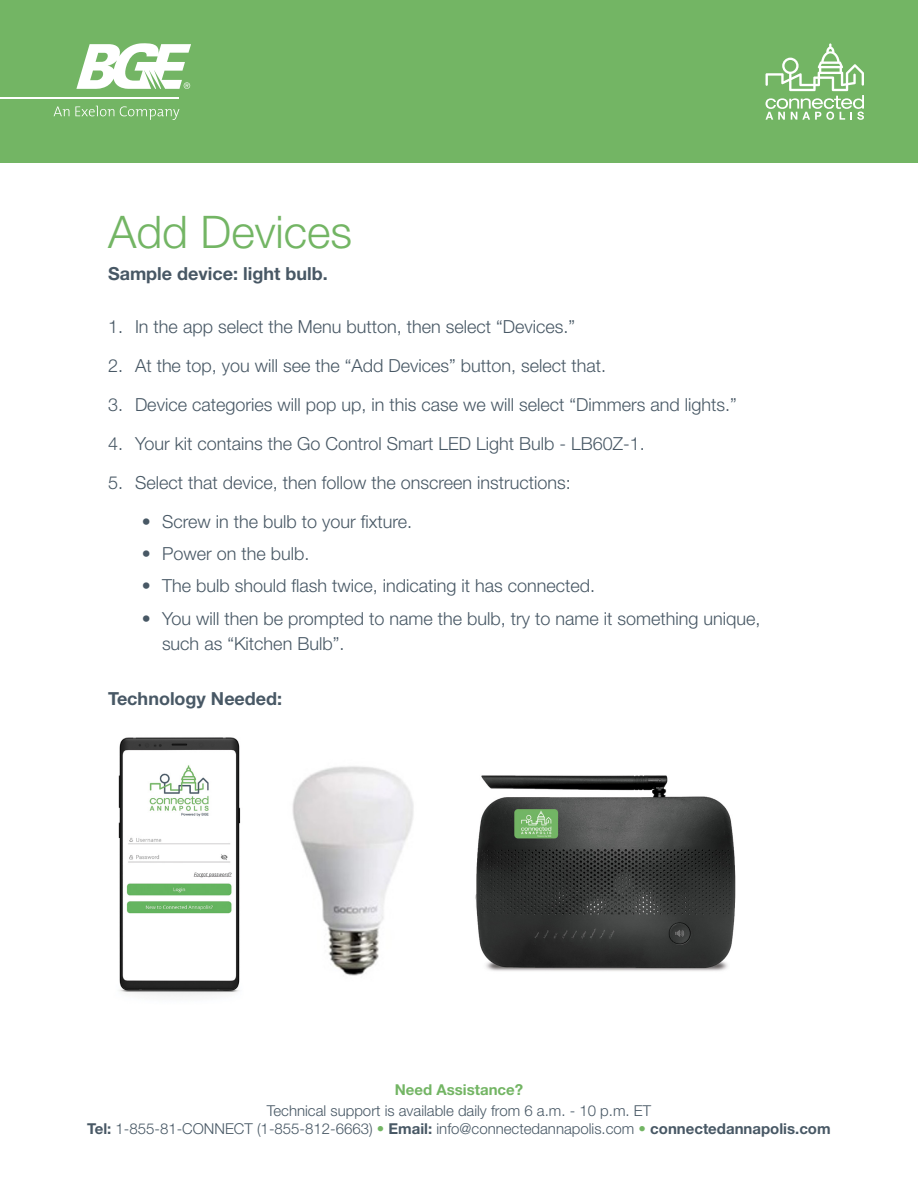
<style>
.page{position:relative;width:918px;height:1188px;background:#fff}
.page>*{position:absolute;margin:0;border:0;box-sizing:border-box;transform-origin:0 0}
.t1{font:300 45px "Helvetica Neue LT Std";color:#73b564}
.t2{font:300 18px/25.5px "Helvetica Neue LT Std";color:#485865}
.t3{font:700 18px "Helvetica Neue LT Std";color:#485865}
.t4{font:300 15px/18px "Helvetica Neue LT Std";color:#485865;text-align:center}
.t5{font:700 15px "Helvetica Neue LT Std";color:#73b564}
.s1{font-weight:700}
.s2{color:#73b564}
</style>
<div class="page">
<div style="left:0;top:0;width:918px;height:163px;background:#73b564"></div>
<svg style="left:766px;top:43px;width:98px;height:77px"></svg>
<hr style="left:0;top:97px;width:179px;height:1px;background:#fff">
<svg style="left:54px;top:106px;width:15px;height:10px"></svg>
<svg style="left:75px;top:106px;width:39px;height:10px"></svg>
<svg style="left:120px;top:106px;width:59px;height:14px"></svg>
<svg style="left:76px;top:43px;width:115px;height:46px"></svg>
<img style="left:118px;top:737px;width:123px;height:259px">
<img style="left:292px;top:766px;width:122px;height:210px">
<img style="left:475px;top:775px;width:261px;height:196px">
<h1 class="t1" style="left:108px;top:205px;width:246px">Add Devices</h1>
<p class="t3" style="left:108px;top:263px;width:221px">Sample device: light bulb.</p>
<p class="t2" style="left:108px;top:313px;width:469px">1. In the app select the Menu button, then select “Devices.”</p>
<p class="t2" style="left:108px;top:352px;width:500px">2. At the top, you will see the “Add Devices” button, select that.</p>
<p class="t2" style="left:108px;top:391px;width:630px">3. Device categories will pop up, in this case we will select “Dimmers and lights.”</p>
<p class="t2" style="left:108px;top:430px;width:538px">4. Your kit contains the Go Control Smart LED Light Bulb - LB60Z-1.</p>
<p class="t2" style="left:108px;top:469px;width:464px">5. Select that device, then follow the onscreen instructions:</p>
<p class="t2" style="left:142px;top:508px;width:272px">• Screw in the bulb to your fixture.</p>
<p class="t2" style="left:142px;top:541px;width:169px">• Power on the bulb.</p>
<p class="t2" style="left:142px;top:573px;width:455px">• The bulb should flash twice, indicating it has connected.</p>
<p class="t2" style="left:162px;top:605px;width:600px;text-indent:-20px">• You will then be prompted to name the bulb, try to name it something unique, such as “Kitchen Bulb”.</p>
<p class="t3" style="left:108px;top:688px;width:176px">Technology Needed:</p>
<p class="t5" style="left:395px;top:1080px;width:130px">Need Assistance?</p>
<p class="t4" style="left:87px;top:1101px;width:745px">Technical support is available daily from 6 a.m. - 10 p.m. ET<br><span class="s1">Tel:</span> 1-855-81-CONNECT (1-855-812-6663) <span class="s2">•</span> <span class="s1">Email:</span> info@connectedannapolis.com <span class="s2">•</span> <span class="s1">connectedannapolis.com</span></p>
</div>
